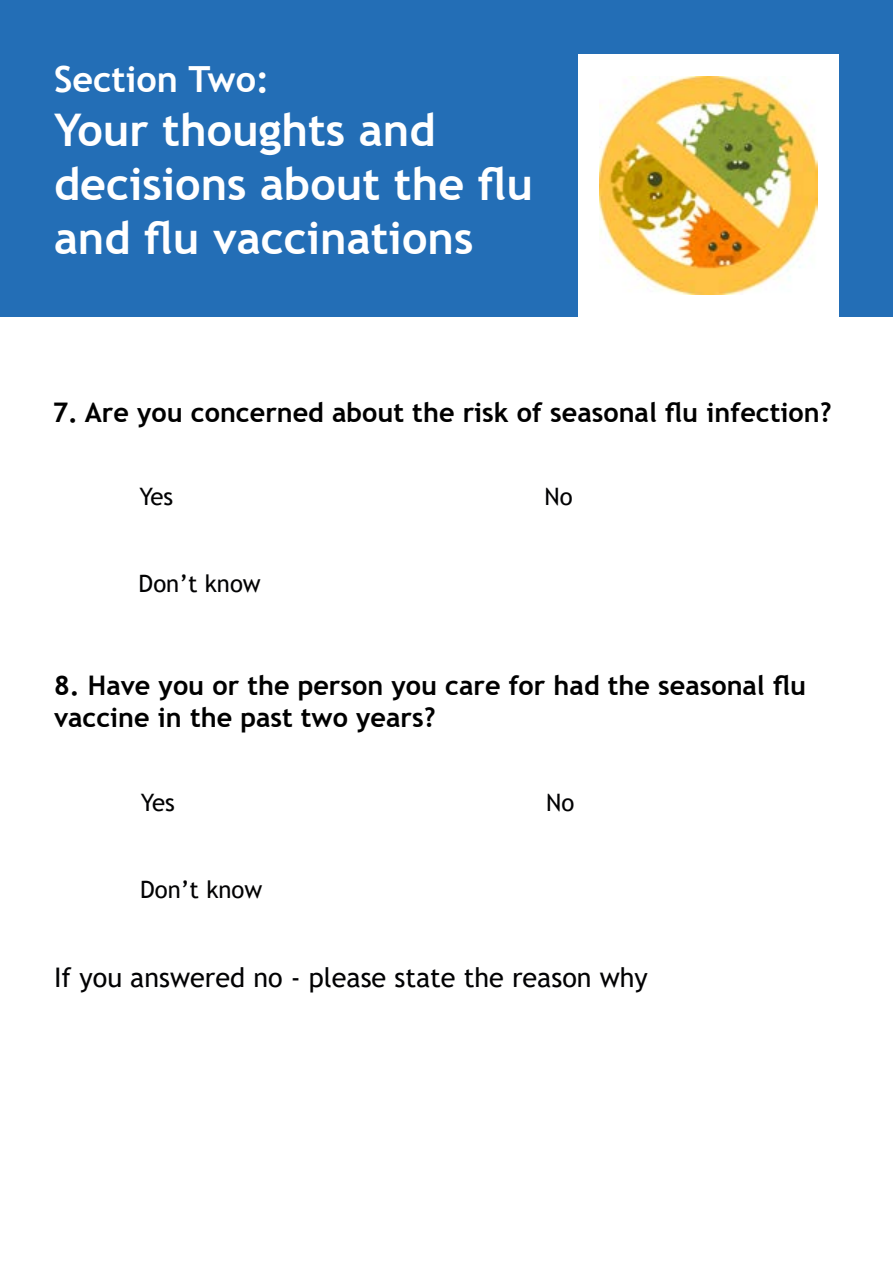
<style>
.page{position:relative;width:893px;height:1263px;background:#fff}
.page>*{position:absolute;margin:0;border:0;box-sizing:border-box;transform-origin:0 0}
.t1{font:700 45px/54px "Trebuchet MS";color:#fff}
.t2{font:700 36px "Trebuchet MS";color:#fff}
.t3{font:700 27px/32.4px "Trebuchet MS";color:#000}
.t4{font:27px "Trebuchet MS";color:#020203}
.t5{font:24px "Trebuchet MS";color:#020203}
</style>
<div class="page">
<div style="left:0;top:0;width:893px;height:317px;background:#236eb6"></div>
<div style="left:578px;top:54px;width:261px;height:263px;background:#fff"></div>
<img style="left:600px;top:76px;width:218px;height:218px">
<h2 class="t2" style="left:54px;top:57px;width:217px">Section Two:</h2>
<h1 class="t1" style="left:54px;top:103px;width:481px">Your thoughts and decisions about the flu and flu vaccinations</h1>
<p class="t3" style="left:52px;top:396px;width:780px">7. Are you concerned about the risk of seasonal flu infection?</p>
<p class="t5" style="left:139px;top:481px;width:35px">Yes</p>
<p class="t5" style="left:139px;top:568px;width:124px">Don’t know</p>
<p class="t5" style="left:545px;top:481px;width:30px">No</p>
<p class="t3" style="left:54px;top:669px;width:754px">8. Have you or the person you care for had the seasonal flu vaccine in the past two years?</p>
<p class="t5" style="left:141px;top:787px;width:35px">Yes</p>
<p class="t5" style="left:140px;top:875px;width:124px">Don’t know</p>
<p class="t5" style="left:546px;top:787px;width:30px">No</p>
<p class="t4" style="left:54px;top:960px;width:595px">If you answered no - please state the reason why</p>
</div>
